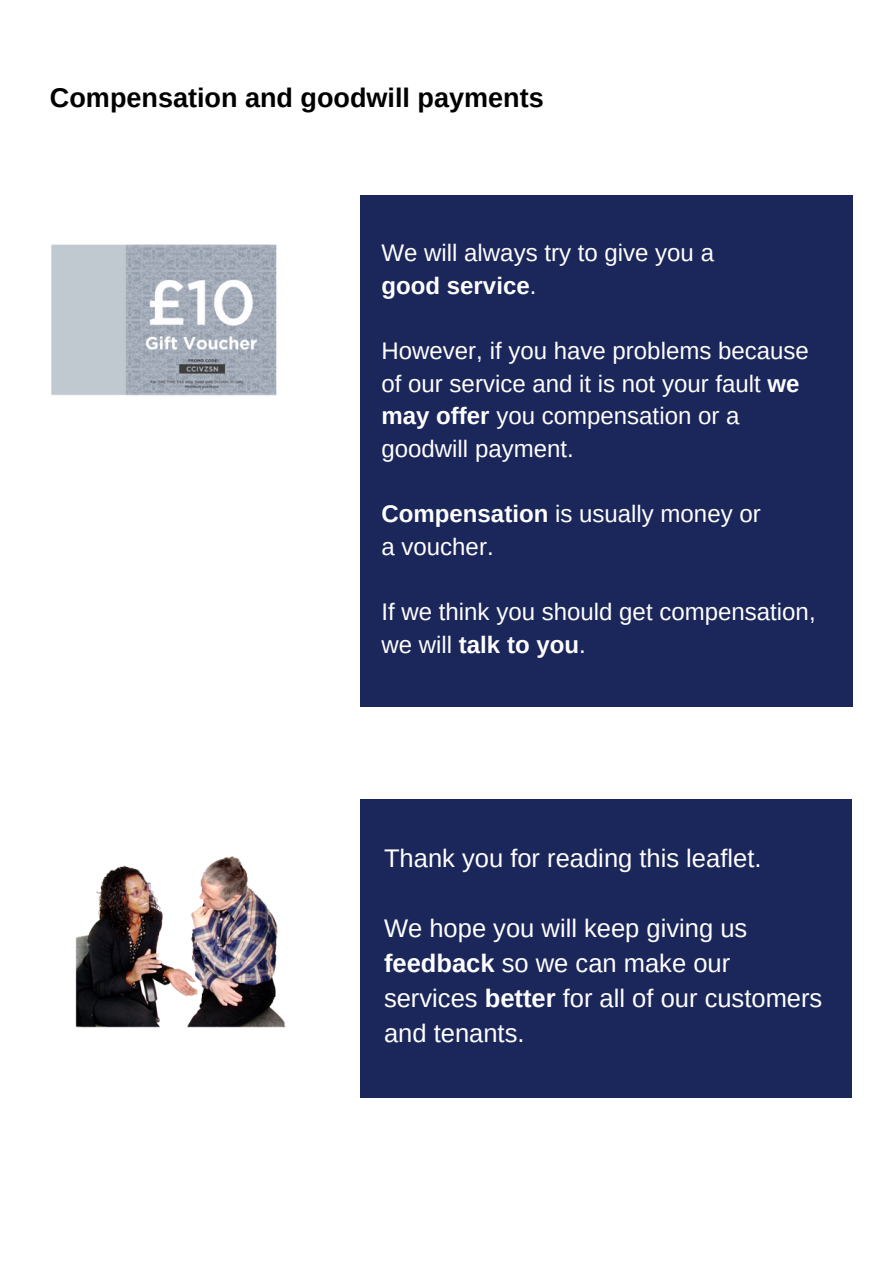
<style>
.page{position:relative;width:894px;height:1264px;background:#fff}
.page>*{position:absolute;margin:0;border:0;box-sizing:border-box;transform-origin:0 0}
.t1{font:700 27px "Arimo";color:#000}
.t2{font:25.5px/35px "Arimo";color:#fefefe}
.t3{font:24px/32.7px "Arimo";color:#fefefe}
.s1{font-weight:700}
</style>
<div class="page">
<img style="left:73px;top:834px;width:214px;height:214px;border-radius:13px">
<div style="left:359px;top:799px;width:492px;height:298px;background:#1b265a"></div>
<div style="left:360px;top:195px;width:491px;height:511px;background:#1b265a"></div>
<img style="left:42px;top:189px;width:243px;height:243px;border-radius:15px">
<p class="t1" style="left:50px;top:82px;width:495px">Compensation and goodwill payments</p>
<p class="t3" style="left:381px;top:236px;width:334px">We will always try to give you a <span class="s1">good service</span>.</p>
<p class="t3" style="left:381px;top:334px;width:429px">However, if you have problems because of our service and it is not your fault <span class="s1">we may offer</span> you compensation or a goodwill payment.</p>
<p class="t3" style="left:381px;top:497px;width:380px"><span class="s1">Compensation</span> is usually money or a voucher.</p>
<p class="t3" style="left:381px;top:595px;width:435px">If we think you should get compensation, we will <span class="s1">talk to you</span>.</p>
<p class="t2" style="left:384px;top:841px;width:379px">Thank you for reading this leaflet.</p>
<p class="t2" style="left:384px;top:910px;width:440px">We hope you will keep giving us <span class="s1">feedback</span> so we can make our services <span class="s1">better</span> for all of our customers and tenants.</p>
</div>
